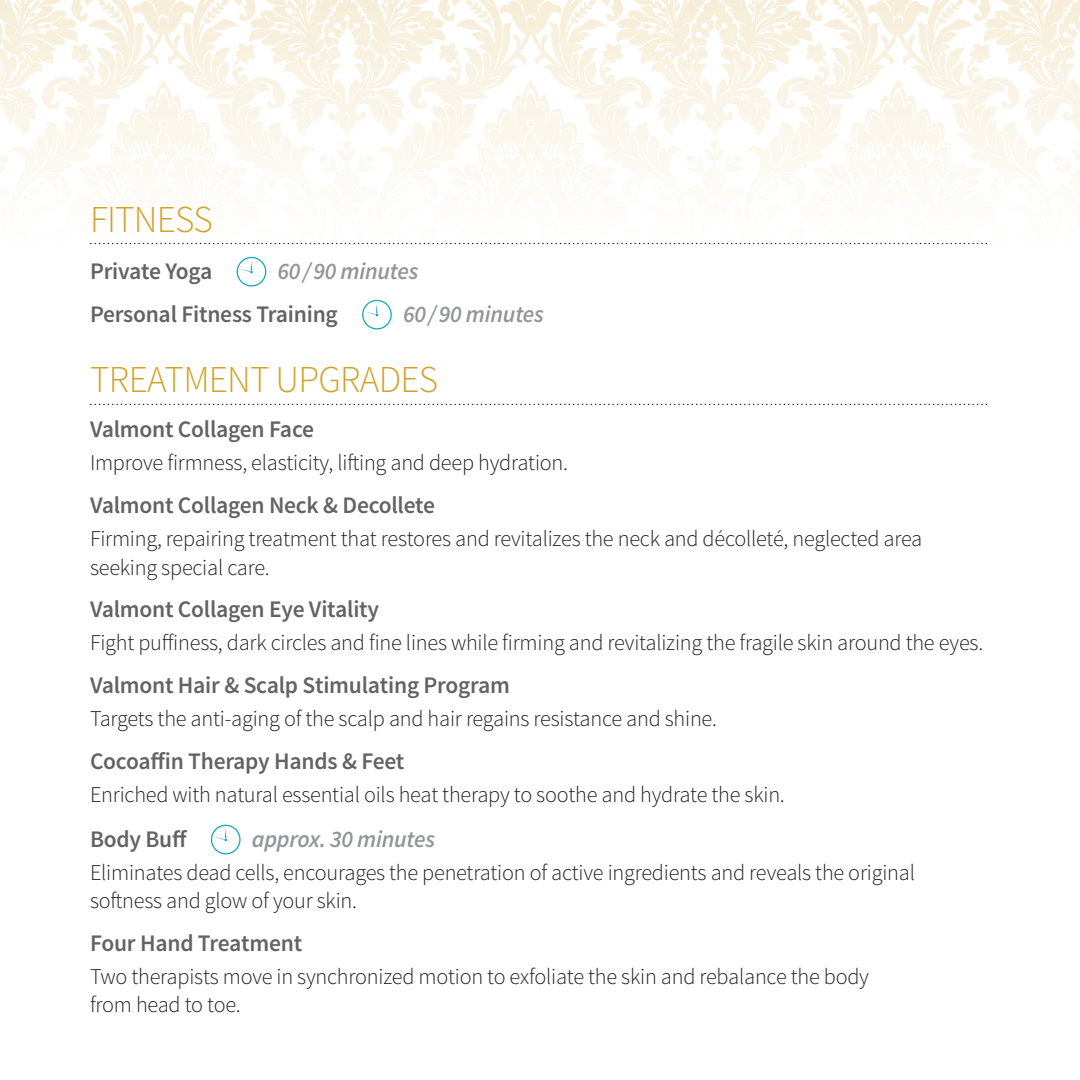
<style>
.page{position:relative;width:1080px;height:1080px;background:#fff}
.page>*{position:absolute;margin:0;border:0;box-sizing:border-box;transform-origin:0 0}
.t1{font:300 38px "Source Sans Pro";letter-spacing:-.02em;color:#d0a32a}
.t2{font:600 23.75px "Source Sans Pro";letter-spacing:-.01em;color:#636366}
.t3{font:italic 600 23.75px "Source Sans Pro";letter-spacing:-.01em;color:#939598}
.t4{font:300 22.5px/28.5px "Source Sans Pro";letter-spacing:-.01em;color:#231f20}
</style>
<div class="page">
<svg style="left:0;top:0;width:1080px;height:245px"></svg>
<svg style="left:91px;top:404px;width:897px;height:1px"></svg>
<svg style="left:237px;top:257px;width:29px;height:30px"></svg>
<svg style="left:362px;top:300px;width:30px;height:30px"></svg>
<svg style="left:211px;top:825px;width:30px;height:29px"></svg>
<h1 class="t1" style="left:90px;top:196px;width:124px">FITNESS</h1>
<p class="t2" style="left:90px;top:256px;width:124px">Private Yoga</p>
<p class="t3" style="left:278px;top:256px;width:142px">60/90 minutes</p>
<p class="t2" style="left:90px;top:299px;width:249px">Personal Fitness Training</p>
<p class="t3" style="left:403px;top:299px;width:142px">60/90 minutes</p>
<h1 class="t1" style="left:90px;top:357px;width:350px">TREATMENT UPGRADES</h1>
<p class="t2" style="left:90px;top:415px;width:226px">Valmont Collagen Face</p>
<p class="t4" style="left:90px;top:449px;width:480px">Improve firmness, elasticity, lifting and deep hydration.</p>
<p class="t2" style="left:90px;top:490px;width:346px">Valmont Collagen Neck &amp; Decollete</p>
<p class="t4" style="left:90px;top:525px;width:834px">Firming, repairing treatment that restores and revitalizes the neck and décolleté, neglected area seeking special care.</p>
<p class="t2" style="left:90px;top:594px;width:291px">Valmont Collagen Eye Vitality</p>
<p class="t4" style="left:90px;top:629px;width:895px">Fight puffiness, dark circles and fine lines while firming and revitalizing the fragile skin around the eyes.</p>
<p class="t2" style="left:90px;top:670px;width:422px">Valmont Hair &amp; Scalp Stimulating Program</p>
<p class="t4" style="left:90px;top:704px;width:629px">Targets the anti-aging of the scalp and hair regains resistance and shine.</p>
<p class="t2" style="left:90px;top:746px;width:316px">Cocoaffin Therapy Hands &amp; Feet</p>
<p class="t4" style="left:90px;top:780px;width:696px">Enriched with natural essential oils heat therapy to soothe and hydrate the skin.</p>
<p class="t2" style="left:90px;top:824px;width:99px">Body Buff</p>
<p class="t3" style="left:252px;top:824px;width:185px">approx. 30 minutes</p>
<p class="t4" style="left:90px;top:858px;width:827px">Eliminates dead cells, encourages the penetration of active ingredients and reveals the original softness and glow of your skin.</p>
<p class="t2" style="left:90px;top:928px;width:214px">Four Hand Treatment</p>
<p class="t4" style="left:90px;top:962px;width:780px">Two therapists move in synchronized motion to exfoliate the skin and rebalance the body from head to toe.</p>
</div>
